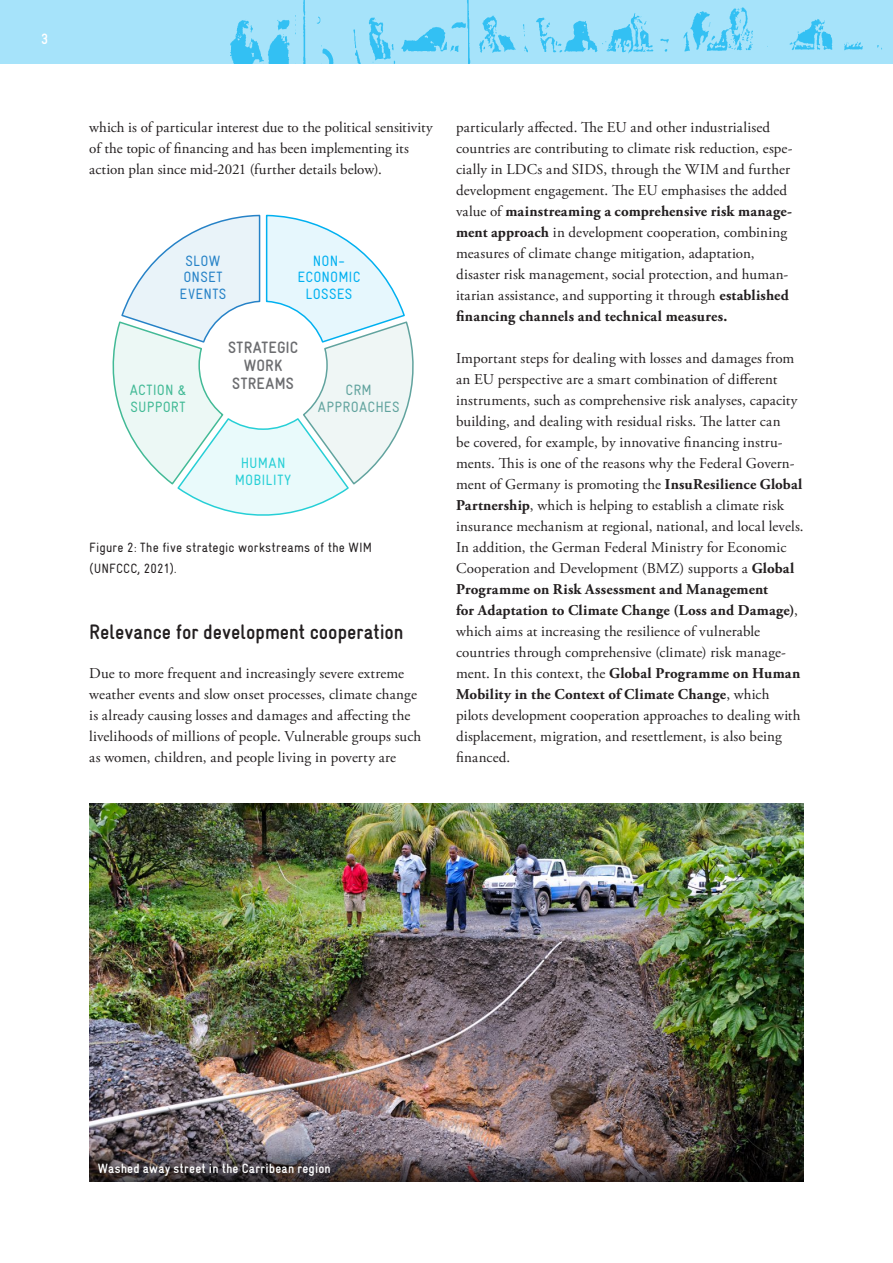
<style>
.page{position:relative;width:893px;height:1263px;background:#fff}
.page>*{position:absolute;margin:0;border:0;box-sizing:border-box;transform-origin:0 0}
.Subline_14{font:700 condensed 21px "Gravur";letter-spacing:-.005em;color:#231f20}
.Grafiktext{font:700 condensed 16.5px/18px "Gravur";letter-spacing:.01em;color:#6c6d70;text-align:center}
.Fließtext{font:15px/21px "Adobe Garamond Pro";letter-spacing:.01em;color:#231f20}
.Grafiktext-2{font:condensed 15px/16.5px "Gravur";letter-spacing:.01em;color:#00b0f0;text-align:center}
.Grafiktext-3{font:condensed 15px/16.5px "Gravur";letter-spacing:.02em;color:#2682c7;text-align:center}
.Grafiktext-4{font:condensed 15px/16.5px "Gravur";letter-spacing:.015em;color:#42ba96}
.Grafiktext-5{font:condensed 15px/16.5px "Gravur";letter-spacing:.02em;color:#61a39e;text-align:center}
.Grafiktext-6{font:condensed 15px/16.5px "Gravur";letter-spacing:.005em;color:#26cfd6;text-align:center}
.Box_Gravur{font:700 condensed 15px "Gravur";color:#fff}
.Figure{font:condensed 13.5px/21px "Gravur";letter-spacing:.015em;color:#231f20}
.Figure-2{font:700 condensed 13.5px "Gravur";letter-spacing:.015em;color:#fff}
.s1{font-weight:700}
</style>
<div class="page">
<div style="left:0;top:0;width:893px;height:63px;background:#a6e3fa"></div>
<img style="left:230px;top:0;width:652px;height:63px">
<img style="left:89px;top:804px;width:715px;height:344px">
<svg style="left:112px;top:214px;width:302px;height:302px"></svg>
<img style="left:89px;top:1148px;width:715px;height:34px">
<p class="Box_Gravur" style="left:41px;top:30px;width:8px">3</p>
<p class="Fließtext" style="left:89px;top:117px;width:345px">which is of particular interest due to the political sensitivity of the topic of financing and has been implementing its action plan since mid-2021 (further details below).</p>
<p class="Grafiktext-3" style="left:180px;top:252px;width:48px">SLOW<br>ONSET<br>EVENTS</p>
<p class="Grafiktext-2" style="left:298px;top:252px;width:64px">NON-<br>ECONOMIC<br>LOSSES</p>
<p class="Grafiktext" style="left:228px;top:338px;width:72px">STRATEGIC<br>WORK<br>STREAMS</p>
<p class="Grafiktext-4" style="left:130px;top:382px;width:58px">ACTION &amp;<br>SUPPORT</p>
<p class="Grafiktext-5" style="left:318px;top:382px;width:83px">CRM<br>APPROACHES</p>
<p class="Grafiktext-6" style="left:235px;top:455px;width:58px">HUMAN<br>MOBILITY</p>
<p class="Figure" style="left:89px;top:537px;width:284px">Figure 2: The five strategic workstreams of the WIM (UNFCCC, 2021).</p>
<p class="Subline_14" style="left:89px;top:620px;width:316px">Relevance for development cooperation</p>
<p class="Fließtext" style="left:89px;top:663px;width:333px">Due to more frequent and increasingly severe extreme weather events and slow onset processes, climate change is already causing losses and damages and affecting the livelihoods of millions of people. Vulnerable groups such as women, children, and people living in poverty are</p>
<p class="Fließtext" style="left:456px;top:117px;width:338px">particularly affected. The EU and other industrialised countries are contributing to climate risk reduction, espe&shy;cially in LDCs and SIDS, through the WIM and further development engagement. The EU emphasises the added value of <span class="s1">mainstreaming a comprehensive risk manage&shy;ment approach</span> in development cooperation, combining measures of climate change mitigation, adaptation, disaster risk management, social protection, and human&shy;itarian assistance, and supporting it through <span class="s1">established financing channels and technical measures.</span></p>
<p class="Fließtext" style="left:456px;top:348px;width:349px">Important steps for dealing with losses and damages from an EU perspective are a smart combination of different instruments, such as comprehensive risk analyses, capacity building, and dealing with residual risks. The latter can<br>be covered, for example, by innovative financing instru&shy;ments. This is one of the reasons why the Federal Govern&shy;ment of Germany is promoting the <span class="s1">InsuResilience Global Partnership</span>, which is helping to establish a climate risk insurance mechanism at regional, national, and local levels.<br>In addition, the German Federal Ministry for Economic Cooperation and Development (BMZ) supports a <span class="s1">Global Programme on Risk Assessment and Management<br>for Adaptation to Climate Change (Loss and Damage)</span>, which aims at increasing the resilience of vulnerable countries through comprehensive (climate) risk manage&shy;ment. In this context, the <span class="s1">Global Programme on Human Mobility in the Context of Climate Change</span>, which pilots development cooperation approaches to dealing with displacement, migration, and resettlement, is also being financed.</p>
<p class="Figure-2" style="left:98px;top:1161px;width:234px">Washed away street in the Carribean region</p>
</div>
